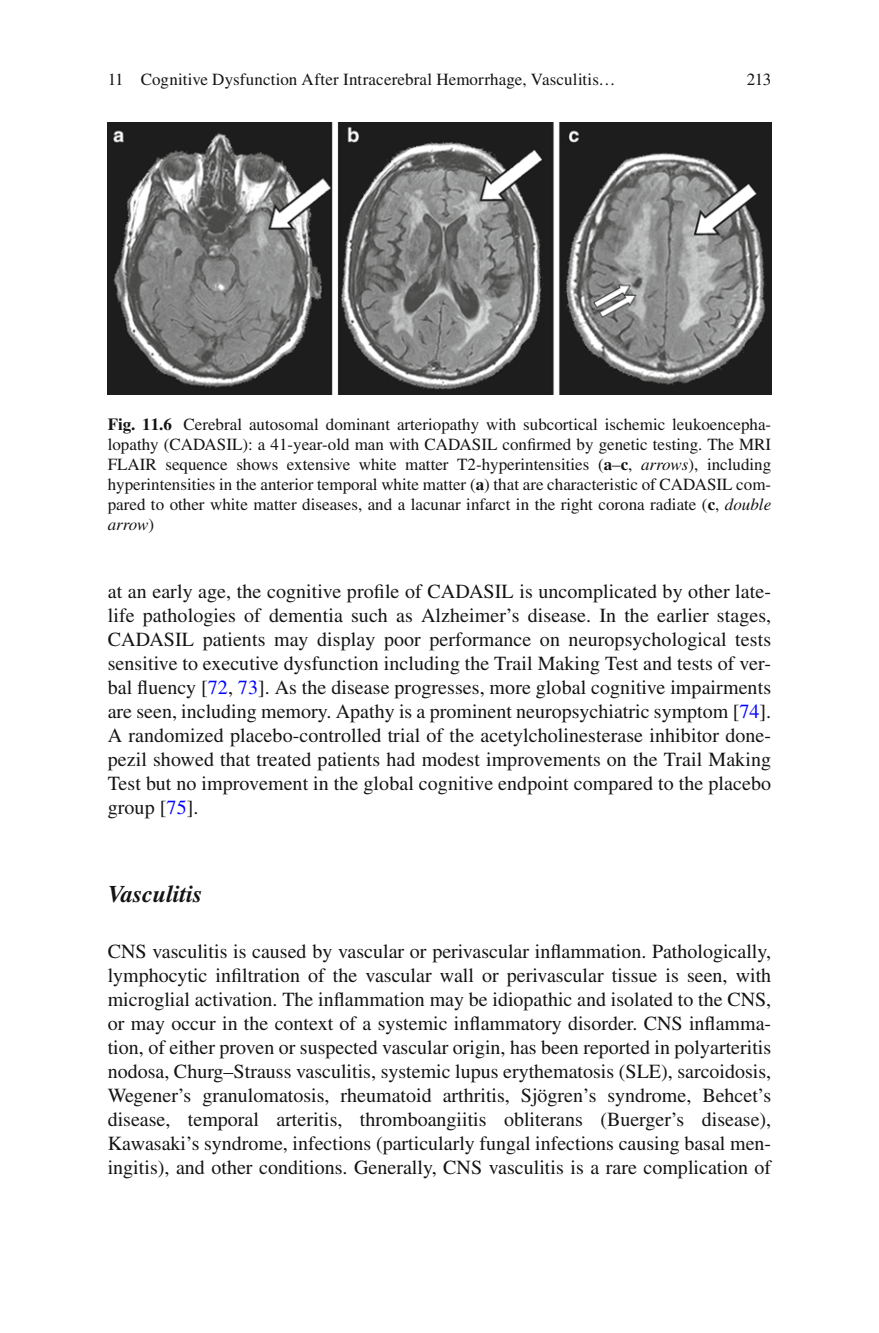
<style>
.page{position:relative;width:879px;height:1333px;background:#fff}
.page>*{position:absolute;margin:0;border:0;box-sizing:border-box;transform-origin:0 0}
.t1{font:italic 700 24px "Times";color:#131413}
.t2{font:20px/24px "Times";color:#131413;text-align:justify}
.t3{font:17px/20px "Times";color:#131413;text-align:justify}
.s1{font-weight:700}
.s2{font-style:italic}
.s3{color:#00f}
</style>
<div class="page">
<img style="left:108px;top:122px;width:663px;height:272px">
<p class="t3" style="left:108px;top:71px;width:509px">11 Cognitive Dysfunction After Intracerebral Hemorrhage, Vasculitis…</p>
<p class="t3" style="left:747px;top:71px;width:26px">213</p>
<p class="t3" style="left:108px;top:416px;width:665px"><span class="s1">Fig. 11.6</span> Cerebral autosomal dominant arteriopathy with subcortical ischemic leukoencepha&shy;lopathy (CADASIL): a 41-year-old man with CADASIL confirmed by genetic testing. The MRI FLAIR sequence shows extensive white matter T2-hyperintensities ( <span class="s1">a</span> – <span class="s1">c</span> , <span class="s2">arrows</span> ), including hyperintensities in the anterior temporal white matter ( <span class="s1">a</span> ) that are characteristic of CADASIL com&shy;pared to other white matter diseases, and a lacunar infarct in the right corona radiate ( <span class="s1">c</span> , <span class="s2">double arrow</span> )</p>
<p class="t2" style="left:108px;top:581px;width:665px">at an early age, the cognitive profile of CADASIL is uncomplicated by other late&shy;life pathologies of dementia such as Alzheimer’s disease. In the earlier stages, CADASIL patients may display poor performance on neuropsychological tests sensitive to executive dysfunction including the Trail Making Test and tests of ver&shy;bal fluency [ <span class="s3">72</span> , <span class="s3">73</span> ]. As the disease progresses, more global cognitive impairments are seen, including memory. Apathy is a prominent neuropsychiatric symptom [ <span class="s3">74</span> ].<br>A randomized placebo-controlled trial of the acetylcholinesterase inhibitor done&shy;pezil showed that treated patients had modest improvements on the Trail Making Test but no improvement in the global cognitive endpoint compared to the placebo group [ <span class="s3">75</span> ].</p>
<p class="t1" style="left:108px;top:885px;width:96px">Vasculitis</p>
<p class="t2" style="left:108px;top:941px;width:665px">CNS vasculitis is caused by vascular or perivascular inflammation. Pathologically, lymphocytic infiltration of the vascular wall or perivascular tissue is seen, with microglial activation. The inflammation may be idiopathic and isolated to the CNS, or may occur in the context of a systemic inflammatory disorder. CNS inflamma&shy;tion, of either proven or suspected vascular origin, has been reported in polyarteritis nodosa, Churg–Strauss vasculitis, systemic lupus erythematosis (SLE), sarcoidosis, Wegener’s granulomatosis, rheumatoid arthritis, Sjögren’s syndrome, Behcet’s disease, temporal arteritis, thromboangiitis obliterans (Buerger’s disease), Kawasaki’s syndrome, infections (particularly fungal infections causing basal men&shy;ingitis), and other conditions. Generally, CNS vasculitis is a rare complication of</p>
</div>
